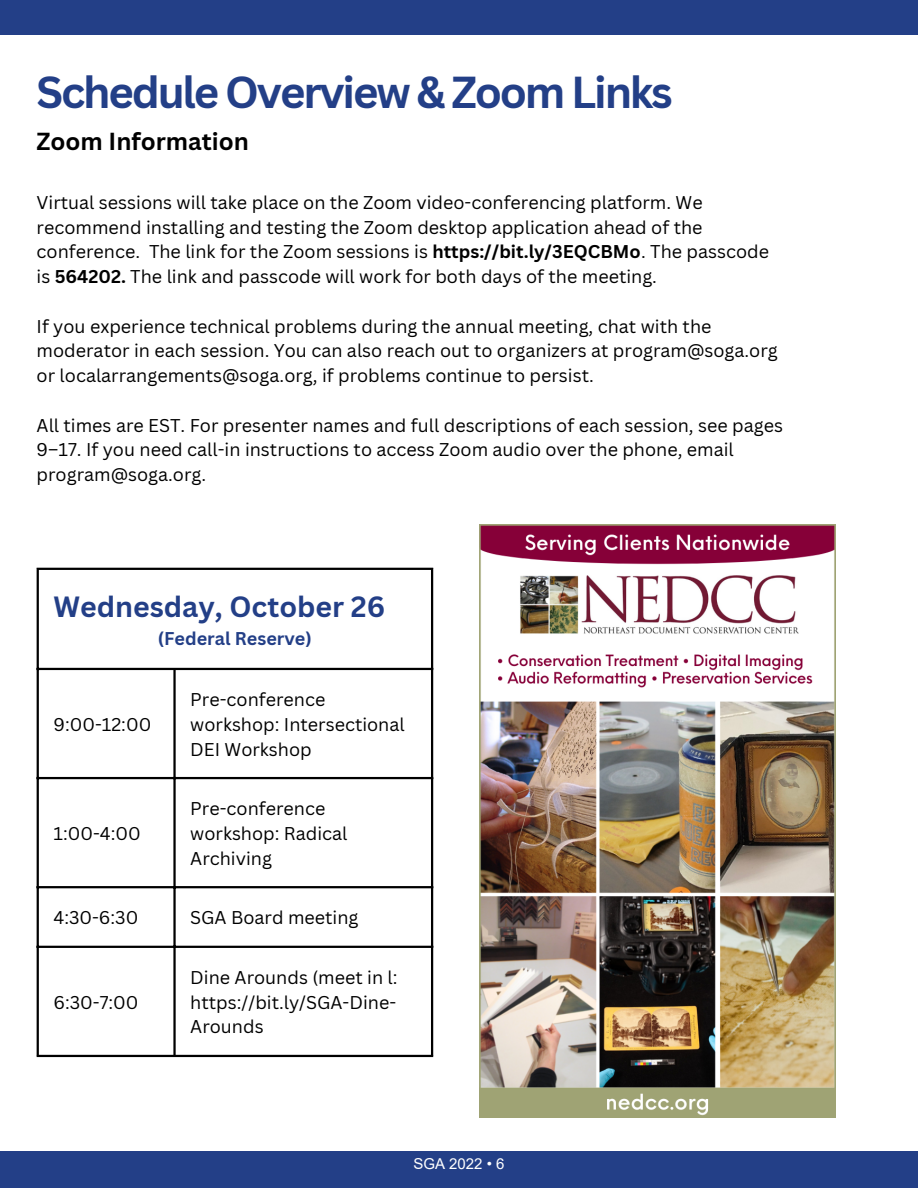
<style>
.page{position:relative;width:918px;height:1188px;background:#fff}
.page>*{position:absolute;margin:0;border:0;box-sizing:border-box;transform-origin:0 0}
.t1{font:700 43.65px "Canva Sans";letter-spacing:-.05em;color:#233f87}
.t2{font:700 28.5px "Canva Sans";color:#233f87}
.t3{font:700 24px "Canva Sans";color:#000}
.t4{font:18px/24.8px "Canva Sans";color:#000}
.t5{font:700 18px "Canva Sans";color:#233f87}
.t6{font:15px "Arial";color:#fff}
.s1{font-weight:700}
</style>
<div class="page">
<div style="left:0;top:1151px;width:918px;height:37px;background:#233f87"></div>
<div style="left:0;top:0;width:918px;height:35px;background:#233f87"></div>
<hr style="left:37px;top:570px;width:2px;height:485px;background:#000">
<hr style="left:173px;top:670px;width:3px;height:385px;background:#000">
<hr style="left:431px;top:570px;width:2px;height:485px;background:#000">
<hr style="left:37px;top:568px;width:396px;height:2px;background:#000">
<hr style="left:37px;top:668px;width:396px;height:2px;background:#000">
<hr style="left:37px;top:777px;width:396px;height:2px;background:#000">
<hr style="left:37px;top:886px;width:396px;height:2px;background:#000">
<hr style="left:37px;top:946px;width:396px;height:2px;background:#000">
<hr style="left:37px;top:1055px;width:396px;height:2px;background:#000">
<img style="left:480px;top:524px;width:355px;height:593px">
<h1 class="t1" style="left:37px;top:61px;width:638px">Schedule Overview &amp; Zoom Links</h1>
<h3 class="t3" style="left:37px;top:125px;width:214px">Zoom Information</h3>
<p class="t4" style="left:37px;top:190px;width:734px">Virtual sessions will take place on the Zoom video-conferencing platform. We recommend installing and testing the Zoom desktop application ahead of the conference. The link for the Zoom sessions is <span class="s1">https://bit.ly/3EQCBMo</span>. The passcode is <span class="s1">564202.</span> The link and passcode will work for both days of the meeting.</p>
<p class="t4" style="left:37px;top:313px;width:743px">If you experience technical problems during the annual meeting, chat with the moderator in each session. You can also reach out to organizers at program@soga.org or localarrangements@soga.org, if problems continue to persist.</p>
<p class="t4" style="left:37px;top:412px;width:748px">All times are EST. For presenter names and full descriptions of each session, see pages<br>9–17. If you need call-in instructions to access Zoom audio over the phone, email program@soga.org.</p>
<h2 class="t2" style="left:53px;top:586px;width:333px">Wednesday, October 26</h2>
<p class="t5" style="left:158px;top:626px;width:155px">(Federal Reserve)</p>
<p class="t4" style="left:53px;top:711px;width:99px">9:00-12:00</p>
<p class="t4" style="left:53px;top:821px;width:89px">1:00-4:00</p>
<p class="t4" style="left:190px;top:687px;width:216px">Pre-conference workshop: Intersectional<br>DEI Workshop</p>
<p class="t4" style="left:190px;top:796px;width:159px">Pre-conference workshop: Radical<br>Archiving</p>
<p class="t4" style="left:53px;top:905px;width:86px">4:30-6:30</p>
<p class="t4" style="left:190px;top:905px;width:170px">SGA Board meeting</p>
<p class="t4" style="left:53px;top:989px;width:87px">6:30-7:00</p>
<p class="t4" style="left:190px;top:965px;width:209px;text-align:justify">Dine Arounds (meet in l: https://bit.ly/SGA-Dine-Arounds</p>
<p class="t6" style="left:413px;top:1153px;width:93px">SGA 2022 • 6</p>
</div>
